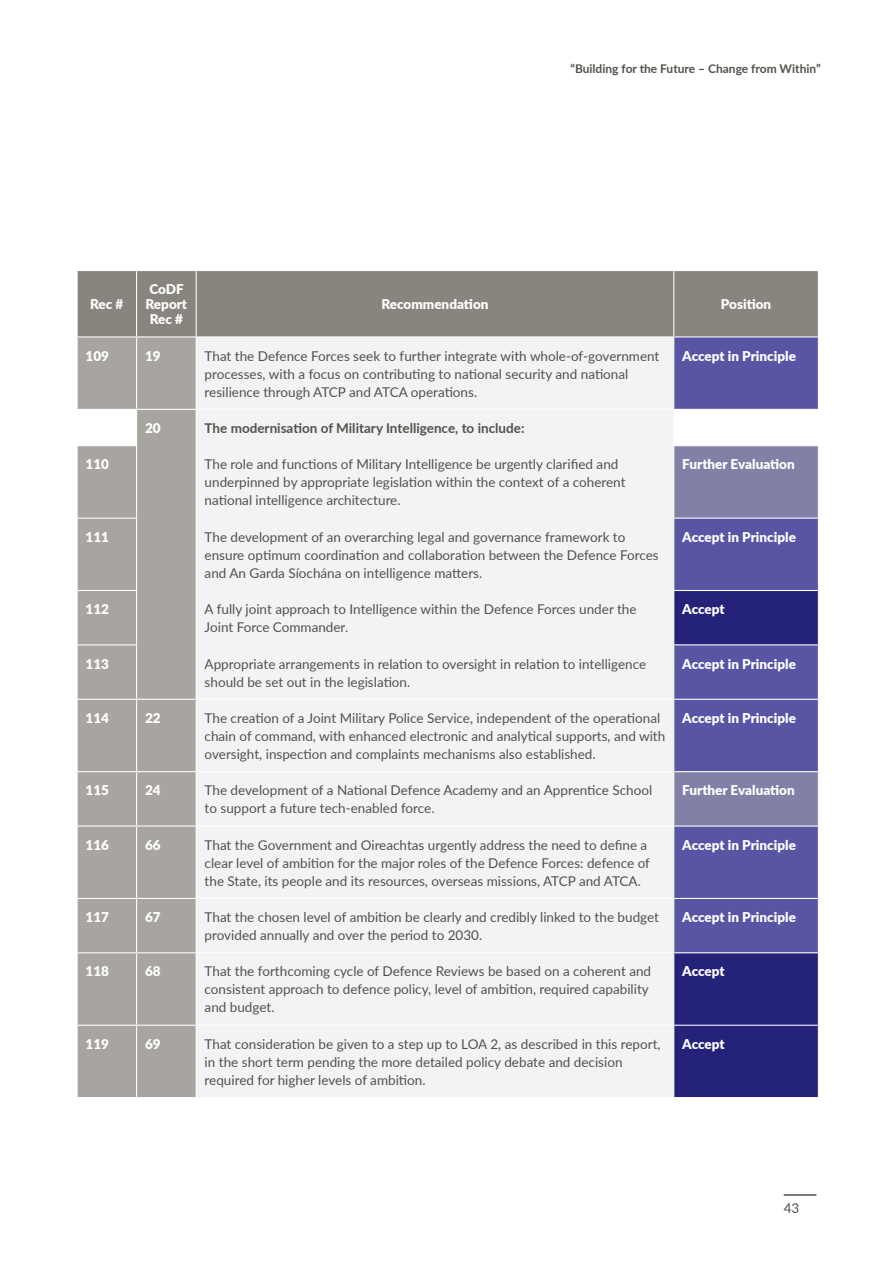
<style>
.page{position:relative;width:893px;height:1263px;background:#fff}
.page>*{position:absolute;margin:0;border:0;box-sizing:border-box;transform-origin:0 0}
.t1{font:13.5px/18px "Lato";color:#50534a}
.H4_Lato_9_12{font:900 13.5px/15px "Lato";color:#fff;text-align:center}
.t2{font:700 13.5px "Lato";color:#50534a}
.t3{font:700 12px "Lato";color:#50534a}
</style>
<div class="page">
<hr style="left:784px;top:1194px;width:32px;height:2px;background:#50534a">
<div style="left:78px;top:271px;width:740px;height:65px;background:#87857d"></div>
<div style="left:78px;top:337px;width:118px;height:760px;background:#a8a5a0"></div>
<div style="left:197px;top:338px;width:476px;height:759px;background:#f2f3f4"></div>
<div style="left:674px;top:337px;width:144px;height:72px;background:#5855a4"></div>
<svg style="left:674px;top:446px;width:144px;height:144px;background:#6d6ca6"></svg>
<svg style="left:674px;top:591px;width:144px;height:506px;background:#494794"></svg>
<hr style="left:136px;top:271px;width:1px;height:65px;background:#fff">
<hr style="left:196px;top:271px;width:1px;height:65px;background:#fff">
<hr style="left:673px;top:271px;width:1px;height:65px;background:#fff">
<hr style="left:196px;top:699px;width:478px;height:1px;background:#fff">
<hr style="left:196px;top:771px;width:478px;height:1px;background:#fff">
<hr style="left:196px;top:825px;width:478px;height:1px;background:#fff">
<hr style="left:196px;top:898px;width:478px;height:1px;background:#fff">
<hr style="left:196px;top:952px;width:477px;height:1px;background:#fff">
<hr style="left:196px;top:1025px;width:477px;height:1px;background:#fff">
<hr style="left:196px;top:409px;width:478px;height:1px;background:#fff">
<hr style="left:136px;top:337px;width:1px;height:72px;background:#fff">
<hr style="left:77px;top:409px;width:60px;height:1px;background:#fff">
<hr style="left:77px;top:445px;width:60px;height:1px;background:#fff">
<hr style="left:77px;top:518px;width:60px;height:1px;background:#fff">
<hr style="left:77px;top:590px;width:60px;height:1px;background:#fff">
<hr style="left:77px;top:644px;width:60px;height:1px;background:#fff">
<hr style="left:77px;top:699px;width:60px;height:1px;background:#fff">
<hr style="left:77px;top:771px;width:60px;height:1px;background:#fff">
<hr style="left:77px;top:825px;width:60px;height:1px;background:#fff">
<hr style="left:77px;top:898px;width:60px;height:1px;background:#fff">
<hr style="left:77px;top:952px;width:60px;height:1px;background:#fff">
<hr style="left:77px;top:1025px;width:60px;height:1px;background:#fff">
<hr style="left:136px;top:410px;width:1px;height:35px;background:#fff">
<hr style="left:136px;top:446px;width:1px;height:72px;background:#fff">
<hr style="left:136px;top:519px;width:1px;height:71px;background:#fff">
<hr style="left:136px;top:591px;width:1px;height:53px;background:#fff">
<hr style="left:136px;top:645px;width:1px;height:54px;background:#fff">
<hr style="left:136px;top:700px;width:1px;height:71px;background:#fff">
<hr style="left:136px;top:772px;width:1px;height:53px;background:#fff">
<hr style="left:136px;top:826px;width:1px;height:72px;background:#fff">
<hr style="left:136px;top:899px;width:1px;height:53px;background:#fff">
<hr style="left:136px;top:953px;width:1px;height:72px;background:#fff">
<hr style="left:136px;top:1026px;width:1px;height:71px;background:#fff">
<hr style="left:137px;top:409px;width:59px;height:1px;background:#fff">
<hr style="left:137px;top:699px;width:59px;height:1px;background:#fff">
<hr style="left:137px;top:771px;width:59px;height:1px;background:#fff">
<hr style="left:137px;top:825px;width:59px;height:1px;background:#fff">
<hr style="left:137px;top:898px;width:59px;height:1px;background:#fff">
<hr style="left:137px;top:952px;width:59px;height:1px;background:#fff">
<hr style="left:137px;top:1025px;width:59px;height:1px;background:#fff">
<hr style="left:674px;top:699px;width:145px;height:1px;background:#fff">
<hr style="left:674px;top:898px;width:145px;height:1px;background:#fff">
<hr style="left:673px;top:952px;width:145px;height:1px;background:#fff">
<hr style="left:673px;top:1025px;width:145px;height:1px;background:#fff">
<hr style="left:673px;top:644px;width:145px;height:1px;background:#fff">
<hr style="left:673px;top:518px;width:146px;height:1px;background:#fff">
<hr style="left:674px;top:771px;width:145px;height:1px;background:#fff">
<hr style="left:674px;top:825px;width:145px;height:1px;background:#fff">
<p class="H4_Lato_9_12" style="left:90px;top:296px;width:35px">Rec #</p>
<p class="H4_Lato_9_12" style="left:146px;top:281px;width:43px">CoDF<br>Report<br>Rec #</p>
<p class="t3" style="left:570px;top:60px;width:252px">“Building for the Future – Change from Within”</p>
<p class="H4_Lato_9_12" style="left:381px;top:296px;width:109px">Recommendation</p>
<p class="H4_Lato_9_12" style="left:721px;top:296px;width:52px">Position</p>
<p class="H4_Lato_9_12" style="left:86px;top:348px;width:25px">109</p>
<p class="H4_Lato_9_12" style="left:145px;top:348px;width:17px">19</p>
<p class="t1" style="left:205px;top:346px;width:456px">That the Defence Forces seek to further integrate with whole-of-government processes, with a focus on contributing to national security and national resilience through ATCP and ATCA operations.</p>
<p class="H4_Lato_9_12" style="left:682px;top:348px;width:115px">Accept in Principle</p>
<p class="H4_Lato_9_12" style="left:145px;top:420px;width:17px">20</p>
<p class="t2" style="left:205px;top:418px;width:321px">The modernisation of Military Intelligence, to include:</p>
<p class="H4_Lato_9_12" style="left:86px;top:456px;width:25px">110</p>
<p class="t1" style="left:205px;top:455px;width:422px">The role and functions of Military Intelligence be urgently clarified and underpinned by appropriate legislation within the context of a coherent national intelligence architecture.</p>
<p class="H4_Lato_9_12" style="left:682px;top:456px;width:114px">Further Evaluation</p>
<p class="H4_Lato_9_12" style="left:86px;top:529px;width:25px">111</p>
<p class="t1" style="left:205px;top:527px;width:456px">The development of an overarching legal and governance framework to ensure optimum coordination and collaboration between the Defence Forces and An Garda Síochána on intelligence matters.</p>
<p class="H4_Lato_9_12" style="left:682px;top:529px;width:115px">Accept in Principle</p>
<p class="H4_Lato_9_12" style="left:86px;top:601px;width:25px">112</p>
<p class="t1" style="left:205px;top:600px;width:433px">A fully joint approach to Intelligence within the Defence Forces under the<br>Joint Force Commander.</p>
<p class="H4_Lato_9_12" style="left:682px;top:601px;width:44px">Accept</p>
<p class="H4_Lato_9_12" style="left:86px;top:655px;width:25px">113</p>
<p class="t1" style="left:205px;top:654px;width:443px">Appropriate arrangements in relation to oversight in relation to intelligence should be set out in the legislation.</p>
<p class="H4_Lato_9_12" style="left:682px;top:655px;width:115px">Accept in Principle</p>
<p class="H4_Lato_9_12" style="left:86px;top:710px;width:25px">114</p>
<p class="H4_Lato_9_12" style="left:145px;top:710px;width:17px">22</p>
<p class="t1" style="left:205px;top:708px;width:462px">The creation of a Joint Military Police Service, independent of the operational chain of command, with enhanced electronic and analytical supports, and with oversight, inspection and complaints mechanisms also established.</p>
<p class="H4_Lato_9_12" style="left:682px;top:710px;width:115px">Accept in Principle</p>
<p class="H4_Lato_9_12" style="left:86px;top:782px;width:25px">115</p>
<p class="H4_Lato_9_12" style="left:145px;top:782px;width:17px">24</p>
<p class="t1" style="left:205px;top:781px;width:449px">The development of a National Defence Academy and an Apprentice School to support a future tech-enabled force.</p>
<p class="H4_Lato_9_12" style="left:682px;top:782px;width:114px">Further Evaluation</p>
<p class="H4_Lato_9_12" style="left:86px;top:837px;width:25px">116</p>
<p class="H4_Lato_9_12" style="left:145px;top:837px;width:17px">66</p>
<p class="t1" style="left:205px;top:835px;width:447px">That the Government and Oireachtas urgently address the need to define a clear level of ambition for the major roles of the Defence Forces: defence of the State, its people and its resources, overseas missions, ATCP and ATCA.</p>
<p class="H4_Lato_9_12" style="left:682px;top:837px;width:115px">Accept in Principle</p>
<p class="H4_Lato_9_12" style="left:86px;top:909px;width:25px">117</p>
<p class="H4_Lato_9_12" style="left:145px;top:909px;width:17px">67</p>
<p class="t1" style="left:205px;top:907px;width:456px">That the chosen level of ambition be clearly and credibly linked to the budget provided annually and over the period to 2030.</p>
<p class="H4_Lato_9_12" style="left:682px;top:909px;width:115px">Accept in Principle</p>
<p class="H4_Lato_9_12" style="left:86px;top:963px;width:25px">118</p>
<p class="H4_Lato_9_12" style="left:145px;top:963px;width:17px">68</p>
<p class="t1" style="left:205px;top:962px;width:448px">That the forthcoming cycle of Defence Reviews be based on a coherent and consistent approach to defence policy, level of ambition, required capability and budget.</p>
<p class="H4_Lato_9_12" style="left:682px;top:963px;width:44px">Accept</p>
<p class="H4_Lato_9_12" style="left:86px;top:1036px;width:25px">119</p>
<p class="H4_Lato_9_12" style="left:145px;top:1036px;width:17px">69</p>
<p class="t1" style="left:205px;top:1034px;width:457px">That consideration be given to a step up to LOA 2, as described in this report, in the short term pending the more detailed policy debate and decision required for higher levels of ambition.</p>
<p class="H4_Lato_9_12" style="left:682px;top:1036px;width:44px">Accept</p>
<p class="t1" style="left:784px;top:1199px;width:17px">43</p>
</div>
